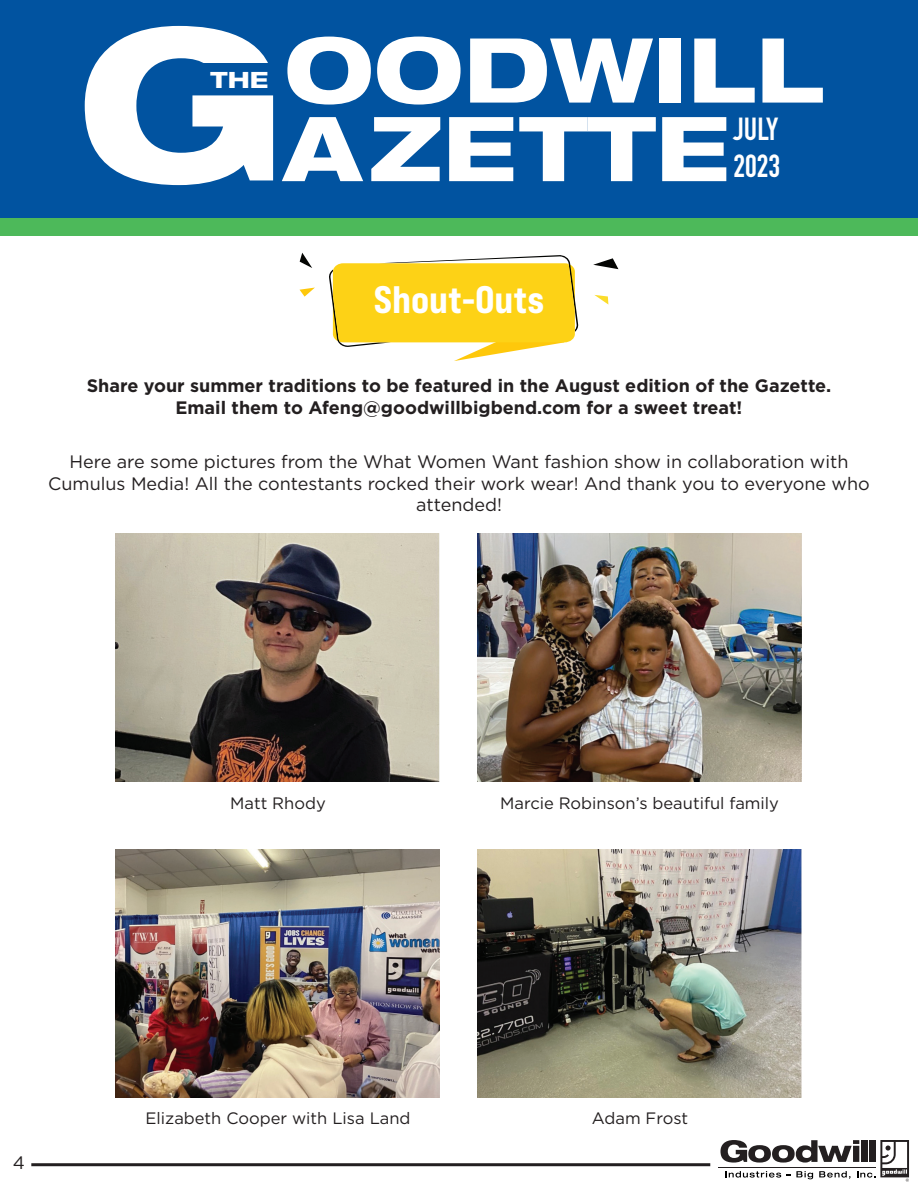
<style>
.page{position:relative;width:918px;height:1188px;background:#fff}
.page>*{position:absolute;margin:0;border:0;box-sizing:border-box;transform-origin:0 0}
.t1{font:800 expanded 89.7px/78.6px "Helvetica Neue LT Pro";color:#fff}
.t2{font:38.25px "Bebas Neue Pro Exp Eb";color:#fff}
.t3{font:700 31.5px/36.6px "DIN Condensed";color:#fff}
.t4{font:800 expanded 22.5px "Helvetica Neue LT Pro";color:#fff}
.t5{font:18px/21.6px "Gotham";color:#231f20;text-align:center}
.t6{font:700 18px/21.6px "Gotham";color:#231f20;text-align:center}
.t7{font:16.5px "Gotham";color:#231f20}
</style>
<div class="page">
<hr style="left:718px;top:1167px;width:158px;height:1px;background:#231f20">
<svg style="left:720px;top:1140px;width:189px;height:42px"></svg>
<hr style="left:31px;top:1163px;width:679px;height:3px;background:#231f20">
<div style="left:0;top:185px;width:918px;height:51px;background:#4db95a"></div>
<div style="left:0;top:0;width:918px;height:218px;background:#0153a0"></div>
<svg style="left:85px;top:26px;width:188px;height:159px"></svg>
<div style="left:201px;top:64px;width:80px;height:27px;background:#0153a0"></div>
<svg style="left:329px;top:255px;width:249px;height:106px"></svg>
<svg style="left:300px;top:288px;width:15px;height:9px"></svg>
<svg style="left:300px;top:253px;width:12px;height:15px"></svg>
<svg style="left:593px;top:258px;width:25px;height:11px"></svg>
<svg style="left:594px;top:295px;width:14px;height:9px"></svg>
<img style="left:116px;top:533px;width:324px;height:249px">
<img style="left:116px;top:849px;width:324px;height:248px">
<img style="left:478px;top:533px;width:324px;height:249px">
<img style="left:478px;top:849px;width:324px;height:248px">
<p class="t4" style="left:211px;top:66px;width:59px">THE</p>
<h1 class="t1" style="left:284px;top:29px;width:541px">OODWILL<br>AZETTE</h1>
<h3 class="t3" style="left:734px;top:111px;width:48px">JULY<br>2023</h3>
<h2 class="t2" style="left:374px;top:275px;width:172px">Shout-Outs</h2>
<p class="t6" style="left:87px;top:375px;width:746px">Share your summer traditions to be featured in the August edition of the Gazette.<br>Email them to Afeng@goodwillbigbend.com for a sweet treat!</p>
<p class="t5" style="left:48px;top:450px;width:823px">Here are some pictures from the What Women Want fashion show in collaboration with<br>Cumulus Media! All the contestants rocked their work wear! And thank you to everyone who attended!</p>
<p class="t7" style="left:230px;top:792px;width:97px">Matt Rhody</p>
<p class="t7" style="left:500px;top:792px;width:280px">Marcie Robinson’s beautiful family</p>
<p class="t5" style="left:13px;top:1151px;width:14px">4</p>
<p class="t7" style="left:145px;top:1108px;width:267px">Elizabeth Cooper with Lisa Land</p>
<p class="t7" style="left:592px;top:1108px;width:98px">Adam Frost</p>
</div>
